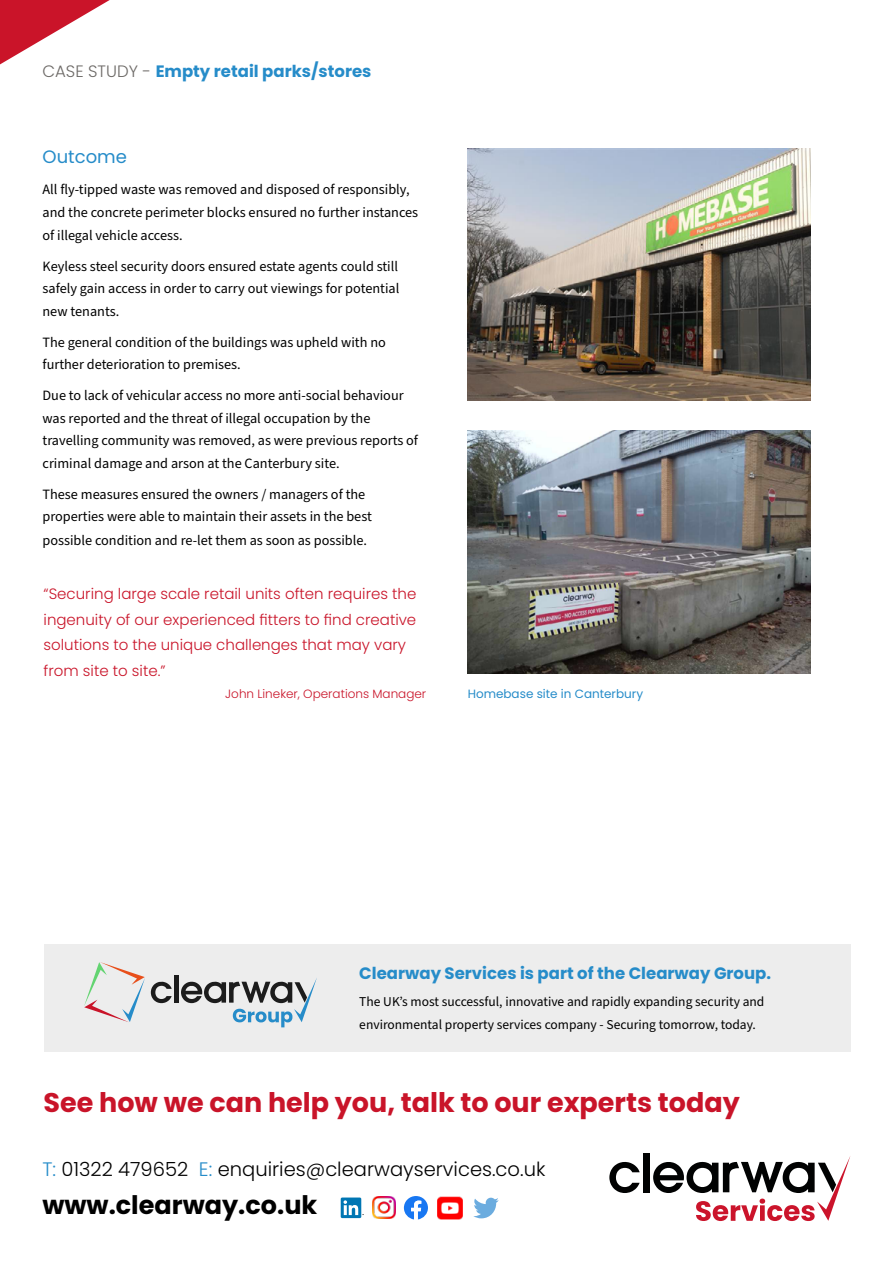
<style>
.page{position:relative;width:893px;height:1263px;background:#fff}
.page>*{position:absolute;margin:0;border:0;box-sizing:border-box;transform-origin:0 0}
.t1{font:700 27px "Poppins";color:#c91429}
.t2{font:700 25.5px "Poppins";color:#000}
.t3{font:300 19.5px "Poppins";color:#000}
.t4{font:18px "Poppins";color:#268cc9}
.t5{font:700 16.5px "Poppins";color:#268cc9}
.t6{font:300 15px/25.5px "Poppins";color:#c91429}
.t7{font:14.25px/22.5px "Source Sans Pro";color:#000}
.t8{font:13.5px/22.5px "Source Sans Pro";color:#000}
.t9{font:300 12px "Poppins";color:#c91429}
.t10{font:12px "Poppins";color:#268cc9}
.s1{font-weight:300;color:#6d6a67}
.s2{color:#268cc9}
</style>
<div class="page">
<svg style="left:0;top:0;width:468px;height:459px"></svg>
<div style="left:643px;top:1153px;width:7px;height:39px;background:#010202"></div>
<svg style="left:609px;top:1161px;width:31px;height:32px"></svg>
<svg style="left:653px;top:1157px;width:197px;height:64px"></svg>
<div style="left:341px;top:1197px;width:20px;height:21px;background:#0076b3;border-radius:2px"></div>
<svg style="left:343px;top:1200px;width:21px;height:15px"></svg>
<svg style="left:473px;top:1198px;width:26px;height:20px"></svg>
<img style="left:438px;top:1196px;width:24px;height:23px">
<svg style="left:404px;top:1196px;width:24px;height:23px"></svg>
<img style="left:373px;top:1196px;width:22px;height:23px">
<img style="left:468px;top:148px;width:342px;height:253px">
<img style="left:468px;top:430px;width:342px;height:243px">
<div style="left:44px;top:944px;width:806px;height:107px;background:#ededed"></div>
<div style="left:174px;top:976px;width:5px;height:27px;background:#1c1c1c"></div>
<svg style="left:151px;top:981px;width:21px;height:22px"></svg>
<svg style="left:181px;top:978px;width:136px;height:49px"></svg>
<svg style="left:84px;top:962px;width:61px;height:60px"></svg>
<p class="t5" style="left:42px;top:62px;width:331px"><span class="s1">CASE STUDY -</span> Empty retail parks/stores</p>
<p class="t4" style="left:43px;top:147px;width:86px">Outcome</p>
<p class="t7" style="left:43px;top:179px;width:377px">All fly-tipped waste was removed and disposed of responsibly, and the concrete perimeter blocks ensured no further instances of illegal vehicle access.</p>
<p class="t7" style="left:43px;top:255px;width:358px;text-align:justify">Keyless steel security doors ensured estate agents could still safely gain access in order to carry out viewings for potential new tenants.</p>
<p class="t7" style="left:43px;top:331px;width:345px">The general condition of the buildings was upheld with no further deterioration to premises.</p>
<p class="t7" style="left:43px;top:384px;width:377px">Due to lack of vehicular access no more anti-social behaviour was reported and the threat of illegal occupation by the travelling community was removed, as were previous reports of criminal damage and arson at the Canterbury site.</p>
<p class="t7" style="left:43px;top:483px;width:331px">These measures ensured the owners / managers of the properties were able to maintain their assets in the best</p>
<p class="t7" style="left:43px;top:529px;width:326px">possible condition and re-let them as soon as possible.</p>
<p class="t6" style="left:44px;top:581px;width:374px">“Securing large scale retail units often requires the ingenuity of our experienced fitters to find creative solutions to the unique challenges that may vary from site to site.”</p>
<p class="t9" style="left:225px;top:687px;width:202px">John Lineker, Operations Manager</p>
<p class="t10" style="left:468px;top:687px;width:177px">Homebase site in Canterbury</p>
<p class="t5" style="left:359px;top:964px;width:413px">Clearway Services is part of the Clearway Group.</p>
<p class="t8" style="left:359px;top:991px;width:407px">The UK’s most successful, innovative and rapidly expanding security and environmental property services company - Securing tomorrow, today.</p>
<h1 class="t1" style="left:44px;top:1087px;width:698px">See how we can help you, talk to our experts today</h1>
<h3 class="t3" style="left:42px;top:1158px;width:504px"><span class="s2">T:</span> 01322 479652 <span class="s2">E:</span> enquiries@clearwayservices.co.uk</h3>
<h2 class="t2" style="left:42px;top:1190px;width:276px">www.clearway.co.uk</h2>
</div>
